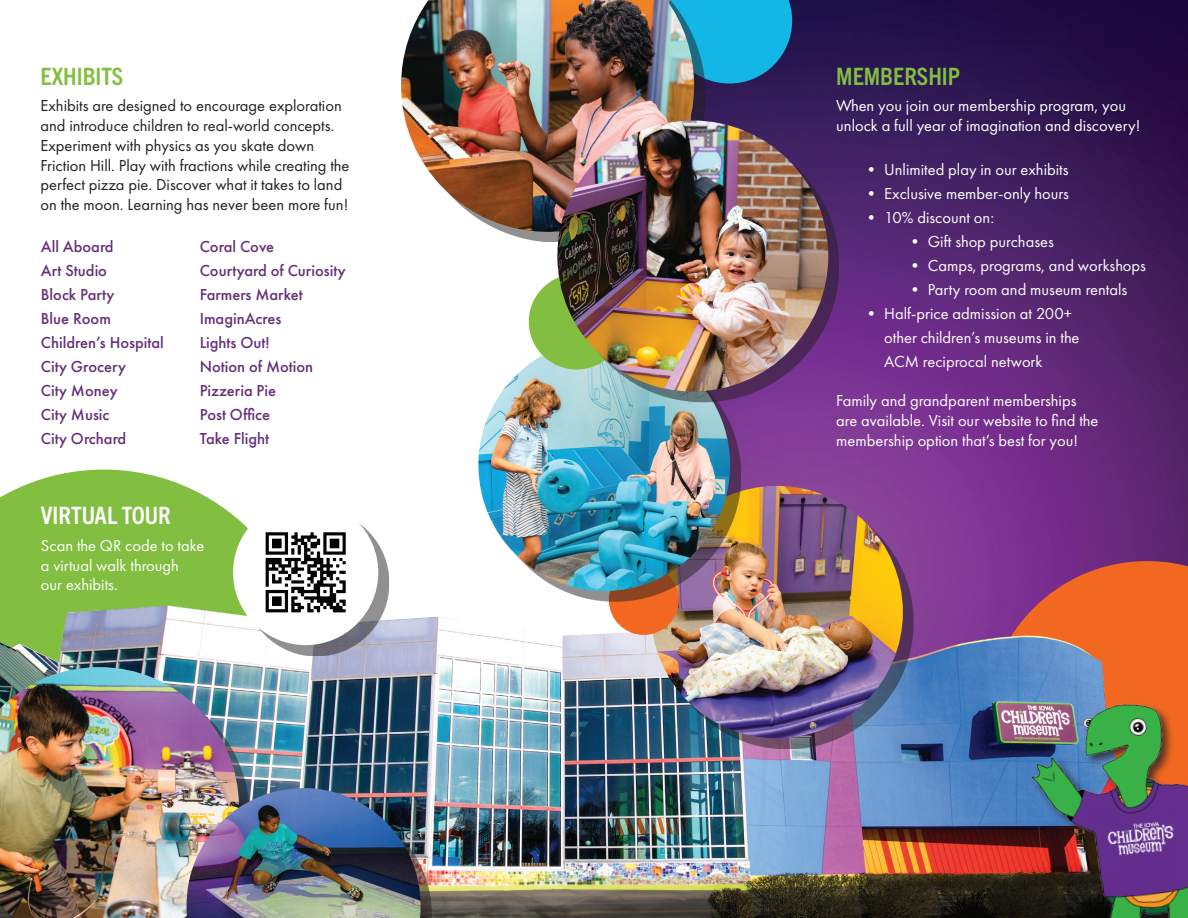
<style>
.page{position:relative;width:1188px;height:918px;background:#fff}
.page>*{position:absolute;margin:0;border:0;box-sizing:border-box;transform-origin:0 0}
.t1{font:700 condensed 24px "Trade Gothic Next LT Pro";color:#82be40}
.t2{font:700 condensed 24px "Trade Gothic Next LT Pro";color:#fff}
.t3{font:16.5px/19.8px "Futura PT";color:#fff}
.t4{font:16.5px/19.8px "Futura PT";color:#231f20}
.t5{font:500 16.5px/24px "Futura PT";color:#652f7a}
</style>
<div class="page">
<img style="left:705px;top:0;width:483px;height:561px">
<svg style="left:0;top:470px;width:244px;height:84px;fill:#82be40"></svg>
<img style="left:0;top:554px;width:1180px;height:364px">
<img style="left:1028px;top:694px;width:160px;height:224px">
<svg style="left:705px;top:0;width:87px;height:84px;background:#16a1d1"></svg>
<div style="left:412px;top:0;width:293px;height:242px;background:#231f20;opacity:.5"></div>
<img style="left:401px;top:0;width:293px;height:232px">
<div style="left:661px;top:496px;width:252px;height:253px;background:#231f20;opacity:.5"></div>
<img style="left:651px;top:486px;width:252px;height:252px;border-radius:126px">
<div style="left:609px;top:565px;width:70px;height:70px;background:#f36821;border-radius:50%"></div>
<div style="left:489px;top:358px;width:252px;height:244px;background:#231f20;opacity:.5"></div>
<img style="left:478px;top:347px;width:252px;height:244px">
<div style="left:529px;top:274px;width:95px;height:95px;background:#82be40;border-radius:50%"></div>
<div style="left:568px;top:131px;width:271px;height:271px;background:#231f20;opacity:.5"></div>
<img style="left:557px;top:121px;width:271px;height:271px;border-radius:135px">
<div style="left:244px;top:510px;width:145px;height:146px;background:#231f20;opacity:.5"></div>
<div style="left:233px;top:500px;width:145px;height:145px;background:#fff;border-radius:50%"></div>
<img style="left:265px;top:532px;width:81px;height:81px">
<div style="left:0;top:678px;width:250px;height:240px;background:#231f20;opacity:.5"></div>
<img style="left:0;top:667px;width:239px;height:251px">
<div style="left:197px;top:799px;width:234px;height:119px;background:#231f20;opacity:.5"></div>
<img style="left:187px;top:788px;width:234px;height:130px">
<h1 class="t1" style="left:40px;top:59px;width:84px">EXHIBITS</h1>
<p class="t4" style="left:40px;top:96px;width:310px">Exhibits are designed to encourage exploration and introduce children to real-world concepts.<br>Experiment with physics as you skate down Friction Hill. Play with fractions while creating the perfect pizza pie. Discover what it takes to land on the moon. Learning has never been more fun!</p>
<p class="t5" style="left:41px;top:234px;width:124px">All Aboard<br>Art Studio<br>Block Party<br>Blue Room<br>Children’s Hospital<br>City Grocery<br>City Money<br>City Music<br>City Orchard</p>
<p class="t5" style="left:200px;top:234px;width:148px">Coral Cove<br>Courtyard of Curiosity<br>Farmers Market<br>ImaginAcres<br>Lights Out!<br>Notion of Motion<br>Pizzeria Pie<br>Post Office<br>Take Flight</p>
<h1 class="t2" style="left:41px;top:499px;width:131px">VIRTUAL TOUR</h1>
<p class="t3" style="left:41px;top:535px;width:165px">Scan the QR code to take a virtual walk through<br>our exhibits.</p>
<h1 class="t1" style="left:836px;top:59px;width:125px">MEMBERSHIP</h1>
<p class="t3" style="left:836px;top:96px;width:306px">When you join our membership program, you unlock a full year of imagination and discovery!</p>
<p class="t3" style="left:863px;top:159px;width:207px">• Unlimited play in our exhibits</p>
<p class="t3" style="left:863px;top:183px;width:207px">• Exclusive member-only hours</p>
<p class="t3" style="left:863px;top:207px;width:132px">• 10% discount on:</p>
<p class="t3" style="left:907px;top:231px;width:149px">• Gift shop purchases</p>
<p class="t3" style="left:907px;top:255px;width:241px">• Camps, programs, and workshops</p>
<p class="t3" style="left:907px;top:279px;width:222px">• Party room and museum rentals</p>
<p class="t3" style="left:884px;top:301px;width:197px;line-height:24px;text-indent:-21px">• Half-price admission at 200+ other children’s museums in the<br>ACM reciprocal network</p>
<p class="t3" style="left:836px;top:391px;width:264px">Family and grandparent memberships are available. Visit our website to find the membership option that’s best for you!</p>
</div>
